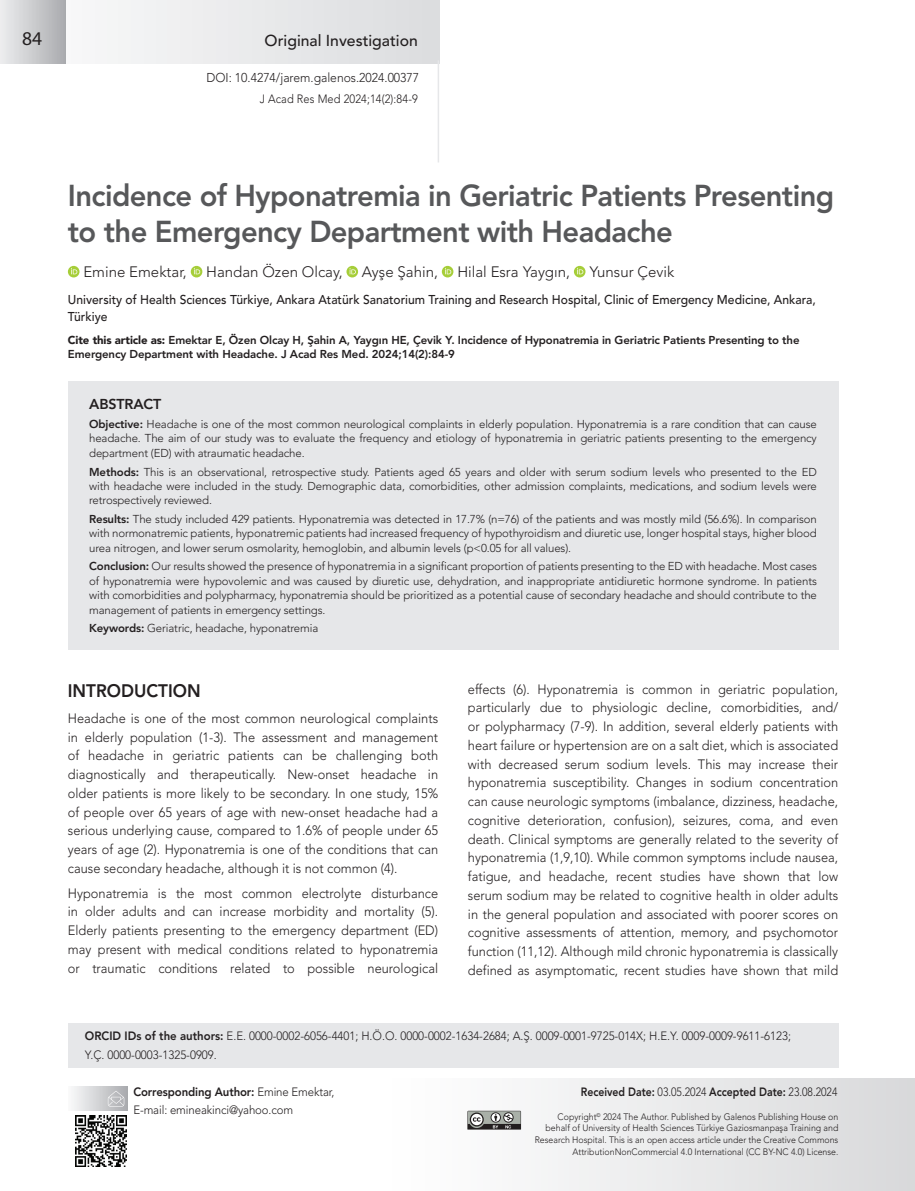
<style>
.page{position:relative;width:915px;height:1191px;background:#fff}
.page>*{position:absolute;margin:0;border:0;box-sizing:border-box;transform-origin:0 0}
.t1{font:800 30px/36px "Avenir LT Std";letter-spacing:-.02em;color:#57585a}
.t2{font:19.5px "Myriad Hebrew";color:#231f20}
.t3{font:800 18px "Avenir LT Std";color:#231f20;scale:.95 1}
.t4{font:500 15.75px "Avenir LT Std";color:#231f20}
.t5{font:300 15px "Avenir LT Std";color:#231f20}
.t6{font:800 14.25px "Avenir LT Std";letter-spacing:-.01em;color:#231f20}
.t7{font:300 13.5px/18.8px "Avenir LT Std";color:#231f20;text-align:justify;scale:.95 1}
.t8{font:500 12.75px/16.5px "Avenir LT Std";color:#231f20;scale:.95 1}
.t9{font:300 12.75px "Avenir LT Std";color:#231f20;scale:.95 1}
.t10{font:300 12px/18.6px "Avenir LT Std";color:#231f20;scale:.95 1}
.t11{font:800 12px "Avenir LT Std";color:#231f20;scale:.87 1}
.t12{font:300 12px "Avenir LT Std";color:#231f20;scale:.92 1}
.t13{font:300 11.4px/14.4px "Avenir LT Std";letter-spacing:-.01em;color:#231f20;text-align:justify}
.t14{font:800 11.4px/14.4px "Avenir LT Std";letter-spacing:-.01em;color:#231f20}
.t15{font:300 9.3px/11.7px "Avenir LT Std";color:#231f20;text-align:right;scale:.95 1}
.s1{font-weight:900}
.s2{font-weight:800}
.s3{font-weight:300}
</style>
<div class="page">
<div style="left:385px;top:1078px;width:529px;height:113px;background:linear-gradient(to right,#fff,#d9d9db)"></div>
<div style="left:0;top:0;width:439px;height:64px;background:linear-gradient(to bottom,#e9eaec,#e9eaec)"></div>
<hr style="left:437px;top:60px;width:2px;height:102px;background:#e6e7e9">
<div style="left:0;top:0;width:65px;height:64px;background:linear-gradient(to right,#edeeef,#abacb0)"></div>
<div style="left:68px;top:1086px;width:59px;height:24px;background:linear-gradient(to right,#f7f8f9,#b6b7ba)"></div>
<svg style="left:108px;top:1090px;width:16px;height:16px"></svg>
<svg style="left:467px;top:1110px;width:54px;height:19px"></svg>
<img style="left:76px;top:1115px;width:51px;height:51px">
<div style="left:68px;top:266px;width:11px;height:11px;background:#a6ce39;border-radius:50%"></div>
<svg style="left:71px;top:268px;width:6px;height:6px"></svg>
<svg style="left:191px;top:266px;width:11px;height:11px"></svg>
<svg style="left:194px;top:268px;width:6px;height:6px"></svg>
<svg style="left:346px;top:266px;width:12px;height:11px"></svg>
<svg style="left:349px;top:268px;width:7px;height:6px"></svg>
<svg style="left:441px;top:266px;width:12px;height:11px"></svg>
<svg style="left:445px;top:268px;width:6px;height:6px"></svg>
<svg style="left:573px;top:266px;width:12px;height:11px"></svg>
<svg style="left:576px;top:268px;width:7px;height:6px"></svg>
<div style="left:68px;top:381px;width:769px;height:268px;background:#e6e7e9"></div>
<div style="left:68px;top:1022px;width:769px;height:45px;background:#e6e7e9"></div>
<h2 class="t2" style="left:22px;top:28px;width:22px">84</h2>
<p class="t4" style="left:264px;top:31px;width:155px">Original Investigation</p>
<p class="t9" style="left:206px;top:70px;width:225px">DOI: 10.4274/jarem.galenos.2024.00377</p>
<p class="t12" style="left:260px;top:91px;width:173px">J Acad Res Med 2024;14(2):84-9</p>
<h1 class="t1" style="left:68px;top:177px;width:767px">Incidence of Hyponatremia in Geriatric Patients Presenting to the Emergency Department with Headache</h1>
<p class="t5" style="left:83px;top:263px;width:105px">Emine Emektar,</p>
<p class="t5" style="left:206px;top:263px;width:138px">Handan Özen Olcay,</p>
<p class="t5" style="left:362px;top:263px;width:77px">Ayşe Şahin,</p>
<p class="t5" style="left:457px;top:263px;width:114px">Hilal Esra Yaygın,</p>
<p class="t5" style="left:589px;top:263px;width:86px">Yunsur Çevik</p>
<p class="t8" style="left:68px;top:292px;width:788px">University of Health Sciences Türkiye, Ankara Atatürk Sanatorium Training and Research Hospital, Clinic of Emergency Medicine, Ankara,<br>Türkiye</p>
<p class="t14" style="left:68px;top:333px;width:733px"><span class="s1">Cite this article as:</span> Emektar E, Özen Olcay H, Şahin A, Yaygın HE, Çevik Y. Incidence of Hyponatremia in Geriatric Patients Presenting to the<br>Emergency Department with Headache. J Acad Res Med. 2024;14(2):84-9</p>
<p class="t6" style="left:89px;top:396px;width:74px">ABSTRACT</p>
<p class="t13" style="left:89px;top:417px;width:729px"><span class="s2">Objective:</span> Headache is one of the most common neurological complaints in elderly population. Hyponatremia is a rare condition that can cause headache. The aim of our study was to evaluate the frequency and etiology of hyponatremia in geriatric patients presenting to the emergency department (ED) with atraumatic headache.</p>
<p class="t13" style="left:89px;top:464px;width:729px"><span class="s2">Methods:</span> This is an observational, retrospective study. Patients aged 65 years and older with serum sodium levels who presented to the ED with headache were included in the study. Demographic data, comorbidities, other admission complaints, medications, and sodium levels were retrospectively reviewed.</p>
<p class="t13" style="left:89px;top:512px;width:729px"><span class="s2">Results:</span> The study included 429 patients. Hyponatremia was detected in 17.7% (n=76) of the patients and was mostly mild (56.6%). In comparison with normonatremic patients, hyponatremic patients had increased frequency of hypothyroidism and diuretic use, longer hospital stays, higher blood urea nitrogen, and lower serum osmolarity, hemoglobin, and albumin levels (p&lt;0.05 for all values).</p>
<p class="t13" style="left:89px;top:559px;width:729px"><span class="s2">Conclusion:</span> Our results showed the presence of hyponatremia in a significant proportion of patients presenting to the ED with headache. Most cases of hyponatremia were hypovolemic and was caused by diuretic use, dehydration, and inappropriate antidiuretic hormone syndrome. In patients with comorbidities and polypharmacy, hyponatremia should be prioritized as a potential cause of secondary headache and should contribute to the management of patients in emergency settings.</p>
<p class="t13" style="left:89px;top:621px;width:230px"><span class="s2">Keywords:</span> Geriatric, headache, hyponatremia</p>
<h3 class="t3" style="left:68px;top:680px;width:141px">INTRODUCTION</h3>
<p class="t7" style="left:68px;top:709px;width:391px">Headache is one of the most common neurological complaints in elderly population (1-3). The assessment and management of headache in geriatric patients can be challenging both diagnostically and therapeutically. New-onset headache in older patients is more likely to be secondary. In one study, 15% of people over 65 years of age with new-onset headache had a serious underlying cause, compared to 1.6% of people under 65 years of age (2). Hyponatremia is one of the conditions that can cause secondary headache, although it is not common (4).</p>
<p class="t7" style="left:68px;top:883px;width:391px">Hyponatremia is the most common electrolyte disturbance in older adults and can increase morbidity and mortality (5).<br>Elderly patients presenting to the emergency department (ED) may present with medical conditions related to hyponatremia or traumatic conditions related to possible neurological</p>
<p class="t7" style="left:468px;top:679px;width:391px">effects (6). Hyponatremia is common in geriatric population, particularly due to physiologic decline, comorbidities, and/ or polypharmacy (7-9). In addition, several elderly patients with heart failure or hypertension are on a salt diet, which is associated with decreased serum sodium levels. This may increase their hyponatremia susceptibility. Changes in sodium concentration can cause neurologic symptoms (imbalance, dizziness, headache, cognitive deterioration, confusion), seizures, coma, and even death. Clinical symptoms are generally related to the severity of hyponatremia (1,9,10). While common symptoms include nausea, fatigue, and headache, recent studies have shown that low serum sodium may be related to cognitive health in older adults in the general population and associated with poorer scores on cognitive assessments of attention, memory, and psychomotor function (11,12). Although mild chronic hyponatremia is classically defined as asymptomatic, recent studies have shown that mild</p>
<p class="t10" style="left:85px;top:1027px;width:744px"><span class="s2">ORCID IDs of the authors:</span> E.E. 0000-0002-6056-4401; H.Ö.O. 0000-0002-1634-2684; A.Ş. 0009-0001-9725-014X; H.E.Y. 0009-0009-9611-6123;<br>Y.Ç. 0000-0003-1325-0909.</p>
<p class="t10" style="left:133px;top:1082px;width:213px"><span class="s2">Corresponding Author:</span> Emine Emektar,<br>E-mail: emineakinci@yahoo.com</p>
<p class="t11" style="left:580px;top:1084px;width:296px">Received Date: <span class="s3">03.05.2024</span> Accepted Date: <span class="s3">23.08.2024</span></p>
<p class="t15" style="left:534px;top:1110px;width:321px">Copyright<sup>©</sup> 2024 The Author. Published by Galenos Publishing House on behalf of University of Health Sciences Türkiye Gaziosmanpaşa Training and Research Hospital. This is an open access article under the Creative Commons AttributionNonCommercial 4.0 International (CC BY-NC 4.0) License.</p>
</div>
